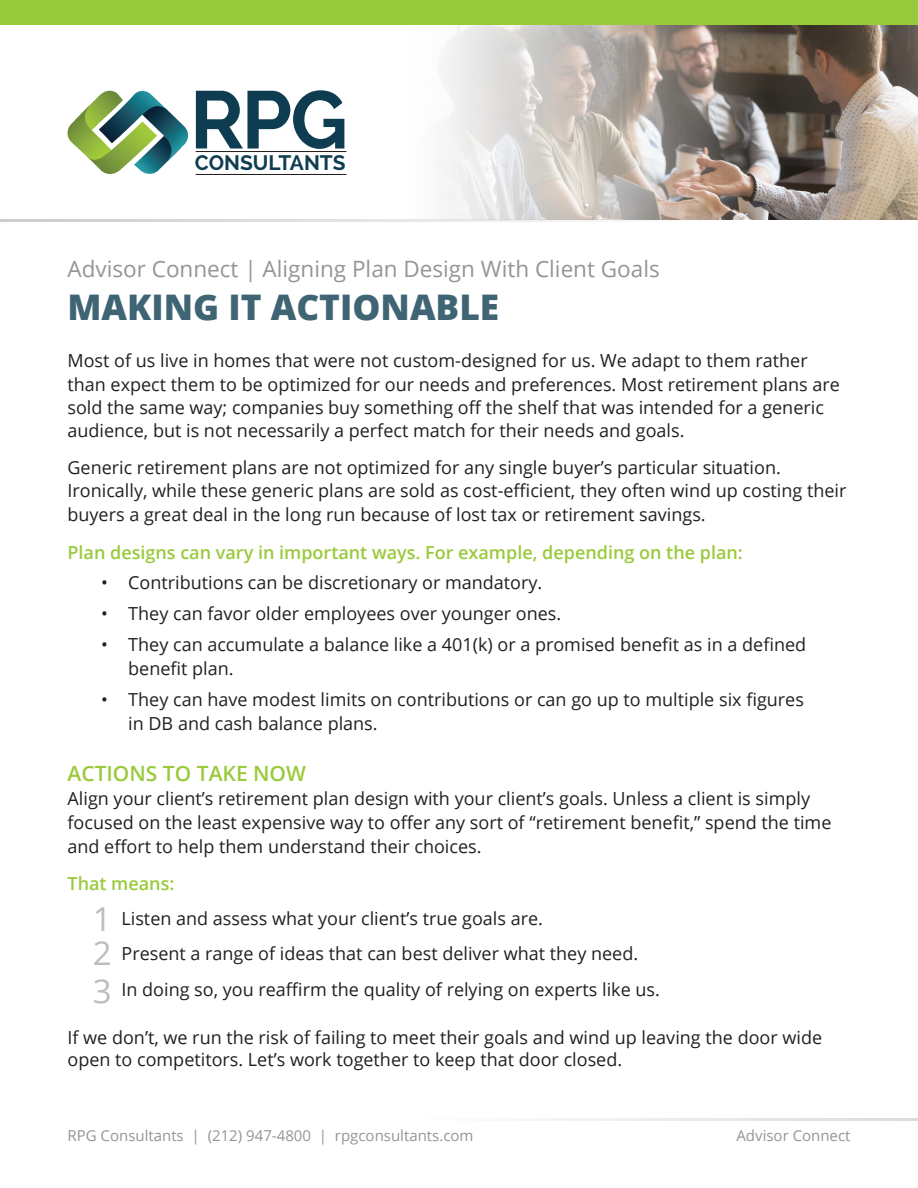
<style>
.page{position:relative;width:918px;height:1188px;background:#fff}
.page>*{position:absolute;margin:0;border:0;box-sizing:border-box;transform-origin:0 0}
.t1{font:700 81.45px "Raleway";color:#0e3c51}
.t2{font:800 35.25px "Open Sans";color:#3f6474}
.Basic_Body_Paragraph{font:33px "Open Sans";color:#bcbdc0}
.t3{font:22.5px "Open Sans";color:#939598}
.t4{font:600 21px "Open Sans";color:#99ca3b}
.t5{font:700 20.85px "Raleway";color:#0e3c51}
.t6{font:18px/24px "Open Sans";color:#231f20}
.t7{font:600 18px "Open Sans";color:#99ca3b}
.t8{font:15px "Open Sans";color:#939598}
</style>
<div class="page">
<img style="left:407px;top:24px;width:511px;height:195px">
<hr style="left:0;top:219px;width:728px;height:3px;background:#bcbdc0">
<div style="left:0;top:0;width:918px;height:24px;background:#99ca3b"></div>
<svg style="left:68px;top:91px;width:121px;height:83px"></svg>
<hr style="left:196px;top:151px;width:150px;height:1px;background:#211d1e">
<hr style="left:196px;top:174px;width:150px;height:1px;background:#211d1e">
<hr style="left:416px;top:1118px;width:502px;height:2px;background:#bcbdc0">
<h1 class="t1" style="left:190px;top:73px;width:160px">RPG</h1>
<p class="t5" style="left:195px;top:151px;width:152px">CONSULTANTS</p>
<p class="t3" style="left:68px;top:253px;width:594px">Advisor Connect | Aligning Plan Design With Client Goals</p>
<p class="t2" style="left:68px;top:281px;width:433px">MAKING IT ACTIONABLE</p>
<p class="t6" style="left:68px;top:349px;width:774px;line-height:23.2px">Most of us live in homes that were not custom-designed for us. We adapt to them rather than expect them to be optimized for our needs and preferences. Most retirement plans are sold the same way; companies buy something off the shelf that was intended for a generic audience, but is not necessarily a perfect match for their needs and goals.</p>
<p class="t6" style="left:68px;top:455px;width:781px">Generic retirement plans are not optimized for any single buyer’s particular situation.<br>Ironically, while these generic plans are sold as cost-efficient, they often wind up costing their buyers a great deal in the long run because of lost tax or retirement savings.</p>
<p class="t7" style="left:68px;top:540px;width:677px">Plan designs can vary in important ways. For example, depending on the plan:</p>
<p class="t6" style="left:101px;top:570px;width:443px">• Contributions can be discretionary or mandatory.</p>
<p class="t6" style="left:101px;top:601px;width:462px">• They can favor older employees over younger ones.</p>
<p class="t6" style="left:128px;top:632px;width:679px;text-indent:-27px">• They can accumulate a balance like a 401(k) or a promised benefit as in a defined benefit plan.</p>
<p class="t6" style="left:128px;top:687px;width:677px;text-indent:-27px">• They can have modest limits on contributions or can go up to multiple six figures in DB and cash balance plans.</p>
<p class="t4" style="left:68px;top:759px;width:240px">ACTIONS TO TAKE NOW</p>
<p class="t6" style="left:68px;top:786px;width:765px">Align your client’s retirement plan design with your client’s goals. Unless a client is simply focused on the least expensive way to offer any sort of “retirement benefit,” spend the time and effort to help them understand their choices.</p>
<p class="t7" style="left:68px;top:871px;width:108px">That means:</p>
<p class="t6" style="left:122px;top:906px;width:423px">Listen and assess what your client’s true goals are.</p>
<p class="t6" style="left:122px;top:941px;width:518px">Present a range of ideas that can best deliver what they need.</p>
<p class="t6" style="left:122px;top:977px;width:540px">In doing so, you reaffirm the quality of relying on experts like us.</p>
<p class="t6" style="left:68px;top:1026px;width:756px;line-height:21.6px">If we don’t, we run the risk of failing to meet their goals and wind up leaving the door wide open to competitors. Let’s work together to keep that door closed.</p>
<p class="Basic_Body_Paragraph" style="left:93px;top:896px;width:20px">1</p>
<p class="Basic_Body_Paragraph" style="left:93px;top:931px;width:20px">2</p>
<p class="Basic_Body_Paragraph" style="left:93px;top:968px;width:20px">3</p>
<p class="t8" style="left:68px;top:1125px;width:407px">RPG Consultants | (212) 947-4800 | rpgconsultants.com</p>
<p class="t8" style="left:736px;top:1125px;width:116px">Advisor Connect</p>
</div>
